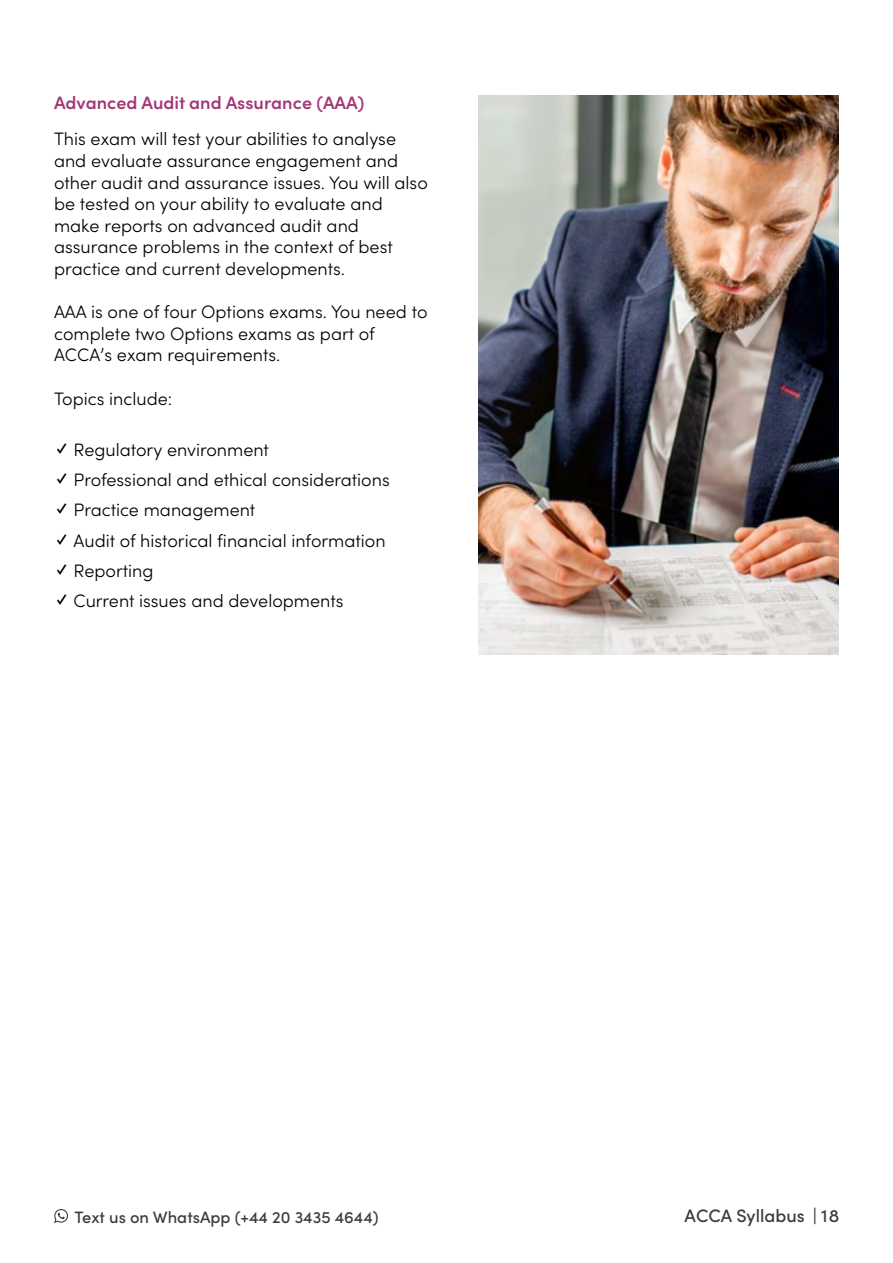
<style>
.page{position:relative;width:893px;height:1263px;background:#fff}
.page>*{position:absolute;margin:0;border:0;box-sizing:border-box;transform-origin:0 0}
.t1{font:300 18px/21.6px "Sofia Pro";color:#000}
.t2{font:600 18px "Sofia Pro";color:#a33875}
.t3{font:500 18px "Sofia Pro";color:#3c3c3b}
.t4{font:500 16.5px "Sofia Pro";color:#3c3c3b}
.s1{font-weight:600}
</style>
<div class="page">
<img style="left:478px;top:96px;width:361px;height:559px">
<svg style="left:54px;top:1209px;width:14px;height:14px"></svg>
<p class="t2" style="left:54px;top:89px;width:312px">Advanced Audit and Assurance (AAA)</p>
<p class="t1" style="left:54px;top:127px;width:375px">This exam will test your abilities to analyse and evaluate assurance engagement and other audit and assurance issues. You will also be tested on your ability to evaluate and make reports on advanced audit and assurance problems in the context of best practice and current developments.</p>
<p class="t1" style="left:54px;top:300px;width:375px">AAA is one of four Options exams. You need to complete two Options exams as part of<br>ACCA’s exam requirements.</p>
<p class="t1" style="left:54px;top:386px;width:120px">Topics include:</p>
<p class="t1" style="left:54px;top:438px;width:217px"><span class="s1">✓</span> Regulatory environment</p>
<p class="t1" style="left:54px;top:468px;width:337px"><span class="s1">✓</span> Professional and ethical considerations</p>
<p class="t1" style="left:54px;top:498px;width:203px"><span class="s1">✓</span> Practice management</p>
<p class="t1" style="left:54px;top:528px;width:333px"><span class="s1">✓</span> Audit of historical financial information</p>
<p class="t1" style="left:54px;top:558px;width:101px"><span class="s1">✓</span> Reporting</p>
<p class="t1" style="left:54px;top:589px;width:291px"><span class="s1">✓</span> Current issues and developments</p>
<p class="t4" style="left:74px;top:1205px;width:306px">Text us on WhatsApp (+44 20 3435 4644)</p>
<p class="t3" style="left:685px;top:1202px;width:156px">ACCA Syllabus | 18</p>
</div>
